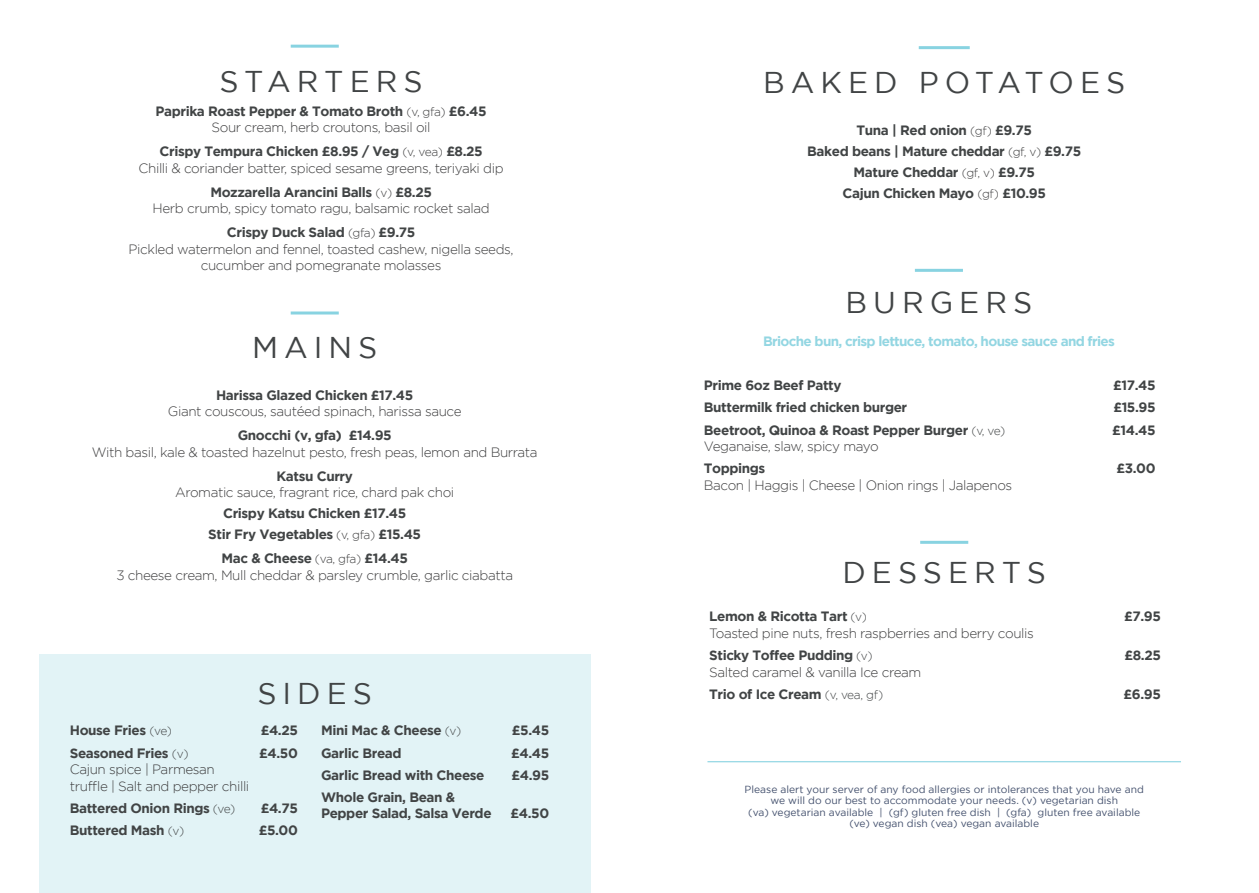
<style>
.page{position:relative;width:1259px;height:893px;background:#fff}
.page>*{position:absolute;margin:0;border:0;box-sizing:border-box;transform-origin:0 0}
.t1{font:30px "Gotham";letter-spacing:.2em;color:#414445}
.t2{font:300 13.5px/16.5px "Gotham";letter-spacing:-.03em;color:#3e3e3f;text-align:center}
.t3{font:700 13.5px/21px "Gotham";letter-spacing:-.03em;color:#414445;text-align:center}
.t4{font:700 13.5px "Gotham";letter-spacing:-.05em;color:#93d6e2}
.t5{font:10.2px/11.6px "Gotham";color:#43506d;text-align:center}
.s1{font-weight:300;font-size:12px;color:#3e3e3f}
.s2{font-weight:300;color:#3e3e3f}
.s3{font-weight:700;color:#414445}
.s4{font-size:12px}
.s5{font-weight:300;font-size:12px}
.s6{font-size:12px;color:#414445}
</style>
<div class="page">
<hr style="left:291px;top:311px;width:48px;height:3px;background:#88d3e1">
<hr style="left:915px;top:269px;width:48px;height:3px;background:#88d3e1">
<hr style="left:291px;top:45px;width:48px;height:3px;background:#88d3e1">
<hr style="left:920px;top:541px;width:48px;height:3px;background:#88d3e1">
<hr style="left:707px;top:761px;width:474px;height:1px;background:#88d3e1">
<div style="left:39px;top:654px;width:551px;height:239px;background:#e2f3f6"></div>
<hr style="left:918px;top:46px;width:51px;height:3px;background:#88d3e1">
<h1 class="t1" style="left:219px;top:64px;width:205px">STARTERS</h1>
<p class="t3" style="left:156px;top:102px;width:332px;line-height:16.5px">Paprika Roast Pepper &amp; Tomato Broth <span class="s1">(v, gfa)</span> £6.45<br><span class="s2">Sour cream, herb croutons, basil oil</span></p>
<p class="t2" style="left:139px;top:143px;width:366px"><span class="s3">Crispy Tempura Chicken £8.95 / Veg</span> <span class="s4">(v, vea)</span> <span class="s3">£8.25<br></span>Chilli &amp; coriander batter, spiced sesame greens, teriyaki dip</p>
<p class="t2" style="left:153px;top:183px;width:338px"><span class="s3">Mozzarella Arancini Balls</span> <span class="s4">(v)</span> <span class="s3">£8.25<br></span>Herb crumb, spicy tomato ragu, balsamic rocket salad</p>
<p class="t2" style="left:129px;top:224px;width:386px"><span class="s3">Crispy Duck Salad</span> <span class="s4">(gfa)</span> <span class="s3">£9.75<br></span>Pickled watermelon and fennel, toasted cashew, nigella seeds, cucumber and pomegranate molasses</p>
<h1 class="t1" style="left:252px;top:331px;width:127px">MAINS</h1>
<p class="t3" style="left:216px;top:384px;width:199px">Harissa Glazed Chicken £17.45</p>
<p class="t2" style="left:168px;top:403px;width:295px">Giant couscous, sautéed spinach, harissa sauce</p>
<p class="t3" style="left:238px;top:425px;width:155px">Gnocchi (v, gfa) £14.95</p>
<p class="t2" style="left:92px;top:444px;width:447px">With basil, kale &amp; toasted hazelnut pesto, fresh peas, lemon and Burrata</p>
<p class="t3" style="left:276px;top:465px;width:78px">Katsu Curry</p>
<p class="t2" style="left:175px;top:484px;width:281px">Aromatic sauce, fragrant rice, chard pak choi</p>
<p class="t3" style="left:208px;top:503px;width:214px">Crispy Katsu Chicken £17.45<br>Stir Fry Vegetables <span class="s1">(v, gfa)</span> £15.45</p>
<p class="t2" style="left:116px;top:550px;width:398px"><span class="s3">Mac &amp; Cheese</span> <span class="s4">(va, gfa)</span> <span class="s3">£14.45<br></span>3 cheese cream, Mull cheddar &amp; parsley crumble, garlic ciabatta</p>
<h1 class="t1" style="left:257px;top:677px;width:116px">SIDES</h1>
<p class="t3" style="left:70px;top:720px;width:104px">House Fries <span class="s5">(ve)</span></p>
<p class="t3" style="left:261px;top:720px;width:39px">£4.25</p>
<p class="t3" style="left:70px;top:742px;width:120px">Seasoned Fries <span class="s5">(v)</span></p>
<p class="t3" style="left:259px;top:742px;width:40px">£4.50</p>
<p class="t2" style="left:70px;top:761px;width:181px;text-align:left">Cajun spice | Parmesan truffle | Salt and pepper chilli</p>
<p class="t3" style="left:70px;top:797px;width:167px">Battered Onion Rings <span class="s5">(ve)</span></p>
<p class="t3" style="left:261px;top:797px;width:39px">£4.75</p>
<p class="t3" style="left:70px;top:819px;width:116px">Buttered Mash <span class="s5">(v)</span></p>
<p class="t3" style="left:259px;top:819px;width:41px">£5.00</p>
<p class="t3" style="left:321px;top:720px;width:142px">Mini Mac &amp; Cheese <span class="s5">(v)</span></p>
<p class="t3" style="left:512px;top:720px;width:39px">£5.45</p>
<p class="t3" style="left:321px;top:742px;width:82px">Garlic Bread</p>
<p class="t3" style="left:511px;top:742px;width:40px">£4.45</p>
<p class="t3" style="left:321px;top:764px;width:165px">Garlic Bread with Cheese</p>
<p class="t3" style="left:511px;top:764px;width:39px">£4.95</p>
<p class="t3" style="left:321px;top:789px;width:172px;line-height:16.2px;text-align:left">Whole Grain, Bean &amp;<br>Pepper Salad, Salsa Verde</p>
<p class="t3" style="left:510px;top:802px;width:40px">£4.50</p>
<h1 class="t1" style="left:763px;top:66px;width:364px">BAKED POTATOES</h1>
<p class="t3" style="left:807px;top:120px;width:275px">Tuna | Red onion <span class="s1">(gf)</span> £9.75<br>Baked beans | Mature cheddar <span class="s1">(gf, v)</span> £9.75<br>Mature Cheddar <span class="s1">(gf, v)</span> £9.75<br>Cajun Chicken Mayo <span class="s1">(gf)</span> £10.95</p>
<h1 class="t1" style="left:845px;top:286px;width:188px">BURGERS</h1>
<p class="t4" style="left:763px;top:334px;width:353px">Brioche bun, crisp lettuce, tomato, house sauce and fries</p>
<p class="t3" style="left:704px;top:375px;width:139px">Prime 6oz Beef Patty</p>
<p class="t3" style="left:1113px;top:375px;width:44px">£17.45</p>
<p class="t3" style="left:704px;top:397px;width:205px">Buttermilk fried chicken burger</p>
<p class="t3" style="left:1113px;top:397px;width:44px">£15.95</p>
<p class="t3" style="left:704px;top:419px;width:303px">Beetroot, Quinoa &amp; Roast Pepper Burger <span class="s5">(v, ve)</span></p>
<p class="t3" style="left:1112px;top:419px;width:45px">£14.45</p>
<p class="t2" style="left:704px;top:438px;width:176px">Veganaise, slaw, spicy mayo</p>
<p class="t3" style="left:704px;top:458px;width:63px">Toppings</p>
<p class="t3" style="left:1116px;top:458px;width:41px">£3.00</p>
<p class="t2" style="left:704px;top:477px;width:310px">Bacon | Haggis | Cheese | Onion rings | Jalapenos</p>
<h1 class="t1" style="left:842px;top:556px;width:205px">DESSERTS</h1>
<p class="t3" style="left:709px;top:606px;width:159px">Lemon &amp; Ricotta Tart <span class="s5">(v)</span></p>
<p class="t3" style="left:1124px;top:606px;width:38px">£7.95</p>
<p class="t2" style="left:709px;top:622px;width:326px;line-height:22.2px;text-align:left">Toasted pine nuts, fresh raspberries and berry coulis<br><span class="s3">Sticky Toffee Pudding</span> <span class="s6">(v)</span></p>
<p class="t3" style="left:1124px;top:644px;width:38px">£8.25</p>
<p class="t2" style="left:709px;top:661px;width:214px;line-height:22.2px;text-align:left">Salted caramel &amp; vanilla Ice cream<br><span class="s3">Trio of Ice Cream</span> <span class="s6">(v, vea, gf)</span></p>
<p class="t3" style="left:1123px;top:683px;width:39px">£6.95</p>
<p class="t5" style="left:744px;top:783px;width:401px">Please alert your server of any food allergies or intolerances that you have and we will do our best to accommodate your needs. (v) vegetarian dish<br>(va) vegetarian available | (gf) gluten free dish | (gfa) gluten free available (ve) vegan dish (vea) vegan available</p>
</div>
